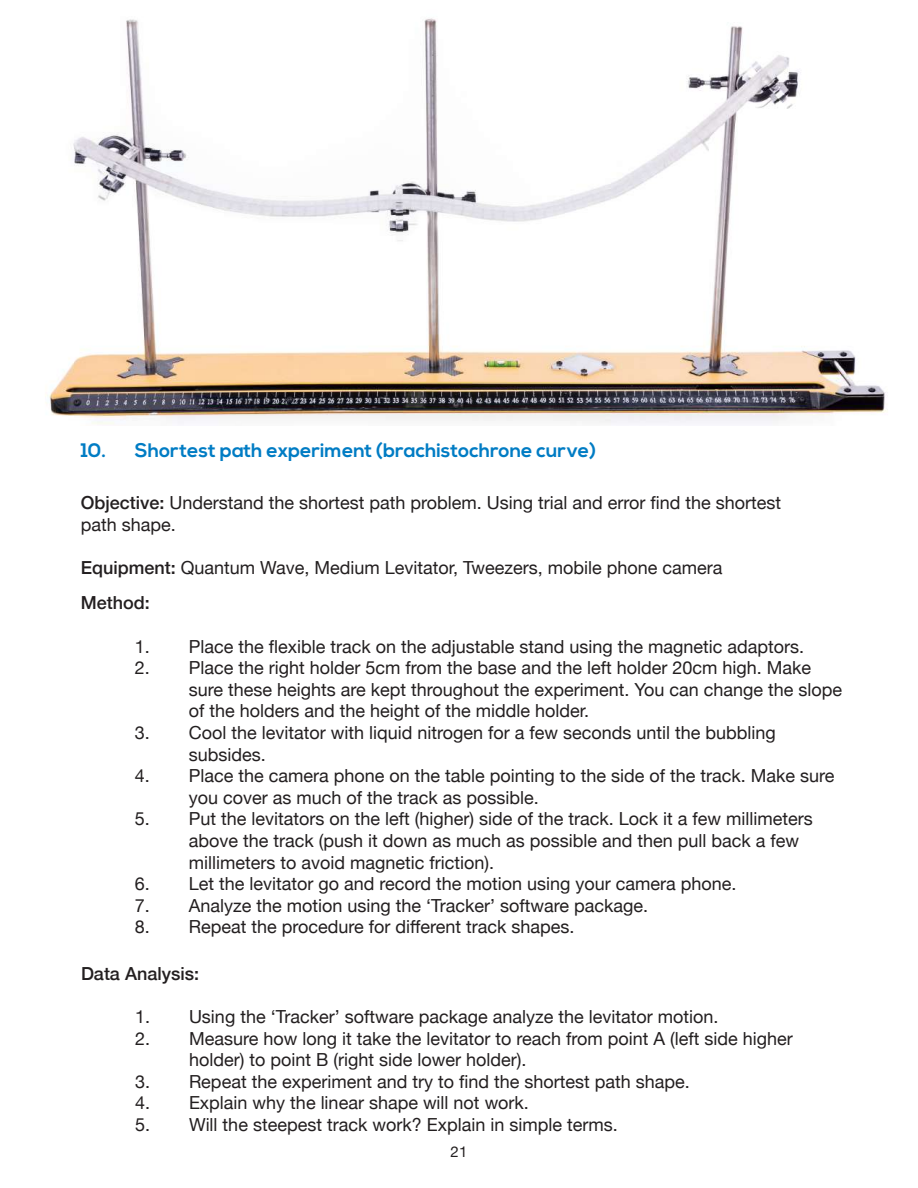
<style>
.page{position:relative;width:918px;height:1188px;background:#fff}
.page>*{position:absolute;margin:0;border:0;box-sizing:border-box;transform-origin:0 0}
.t1{font:700 19.5px "Nexa";color:#007cc4}
.t2{font:18px/21.6px "Helvetica Neue";color:#231f20}
.t3{font:500 18px "Helvetica Neue";color:#231f20}
.t4{font:15px "Helvetica Neue";color:#231f20}
.s1{font-weight:500}
</style>
<div class="page">
<img style="left:49px;top:18px;width:838px;height:406px">
<p class="t1" style="left:81px;top:439px;width:517px">10. Shortest path experiment (brachistochrone curve)</p>
<p class="t2" style="left:81px;top:493px;width:702px"><span class="s1">Objective:</span> Understand the shortest path problem. Using trial and error find the shortest path shape.</p>
<p class="t2" style="left:81px;top:551px;width:643px;line-height:35.2px"><span class="s1">Equipment:</span> Quantum Wave, Medium Levitator, Tweezers, mobile phone camera<br><span class="s1">Method:</span></p>
<p class="t2" style="left:135px;top:636px;width:671px">1. Place the flexible track on the adjustable stand using the magnetic adaptors.</p>
<p class="t2" style="left:189px;top:658px;width:655px;text-indent:-54px">2. Place the right holder 5cm from the base and the left holder 20cm high. Make sure these heights are kept throughout the experiment. You can change the slope of the holders and the height of the middle holder.</p>
<p class="t2" style="left:189px;top:723px;width:589px;text-indent:-54px">3. Cool the levitator with liquid nitrogen for a few seconds until the bubbling subsides.</p>
<p class="t2" style="left:189px;top:766px;width:647px;text-indent:-54px">4. Place the camera phone on the table pointing to the side of the track. Make sure you cover as much of the track as possible.</p>
<p class="t2" style="left:189px;top:809px;width:626px;text-indent:-54px">5. Put the levitators on the left (higher) side of the track. Lock it a few millimeters above the track (push it down as much as possible and then pull back a few millimeters to avoid magnetic friction).</p>
<p class="t2" style="left:135px;top:874px;width:603px">6. Let the levitator go and record the motion using your camera phone.</p>
<p class="t2" style="left:135px;top:896px;width:515px">7. Analyze the motion using the ‘Tracker’ software package.</p>
<p class="t2" style="left:135px;top:917px;width:441px">8. Repeat the procedure for different track shapes.</p>
<p class="t3" style="left:81px;top:959px;width:120px">Data Analysis:</p>
<p class="t2" style="left:135px;top:1007px;width:585px">1. Using the ‘Tracker’ software package analyze the levitator motion.</p>
<p class="t2" style="left:189px;top:1028px;width:605px;text-indent:-54px">2. Measure how long it take the levitator to reach from point A (left side higher holder) to point B (right side lower holder).</p>
<p class="t2" style="left:135px;top:1072px;width:556px">3. Repeat the experiment and try to find the shortest path shape.</p>
<p class="t2" style="left:135px;top:1093px;width:395px">4. Explain why the linear shape will not work.</p>
<p class="t2" style="left:135px;top:1115px;width:484px">5. Will the steepest track work? Explain in simple terms.</p>
<p class="t4" style="left:451px;top:1141px;width:18px">21</p>
</div>
